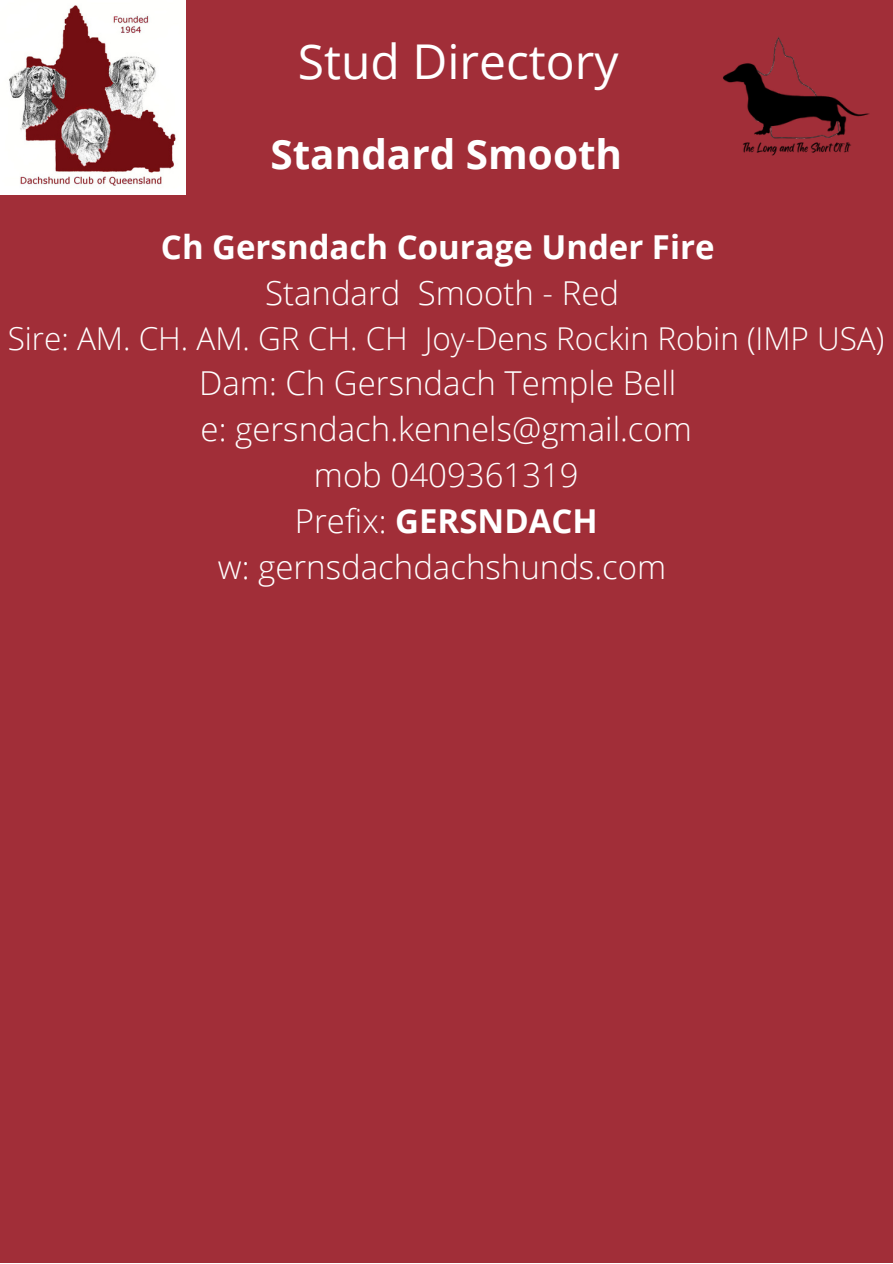
<style>
.page{position:relative;width:893px;height:1264px;background:#fff}
.page>*{position:absolute;margin:0;border:0;box-sizing:border-box;transform-origin:0 0}
.t1{font:48px "Open Sans";color:#fff}
.t2{font:700 40.5px "Open Sans";color:#fff}
.t3{font:300 33px/46px "Open Sans";color:#fff;text-align:center}
.t4{font:700 33px "Open Sans";color:#fff}
.t5{font:300 31.5px "Open Sans";color:#fff}
.s1{font-weight:700}
</style>
<div class="page">
<div style="left:0;top:0;width:892px;height:1262px;background:#a12e38"></div>
<img style="left:723px;top:37px;width:147px;height:119px">
<img style="left:0;top:0;width:185px;height:194px">
<h1 class="t1" style="left:298px;top:28px;width:322px">Stud Directory</h1>
<p class="t2" style="left:270px;top:126px;width:353px">Standard Smooth</p>
<p class="t4" style="left:161px;top:223px;width:555px">Ch Gersndach Courage Under Fire</p>
<p class="t3" style="left:265px;top:269px;width:355px">Standard Smooth - Red</p>
<p class="t5" style="left:8px;top:316px;width:878px">Sire: AM. CH. AM. GR CH. CH Joy-Dens Rockin Robin (IMP USA)</p>
<p class="t3" style="left:199px;top:359px;width:494px">Dam: Ch Gersndach Temple Bell e: gersndach.kennels@gmail.com mob 0409361319<br>Prefix: <span class="s1">GERSNDACH<br></span>w: gernsdachdachshunds.com</p>
</div>
